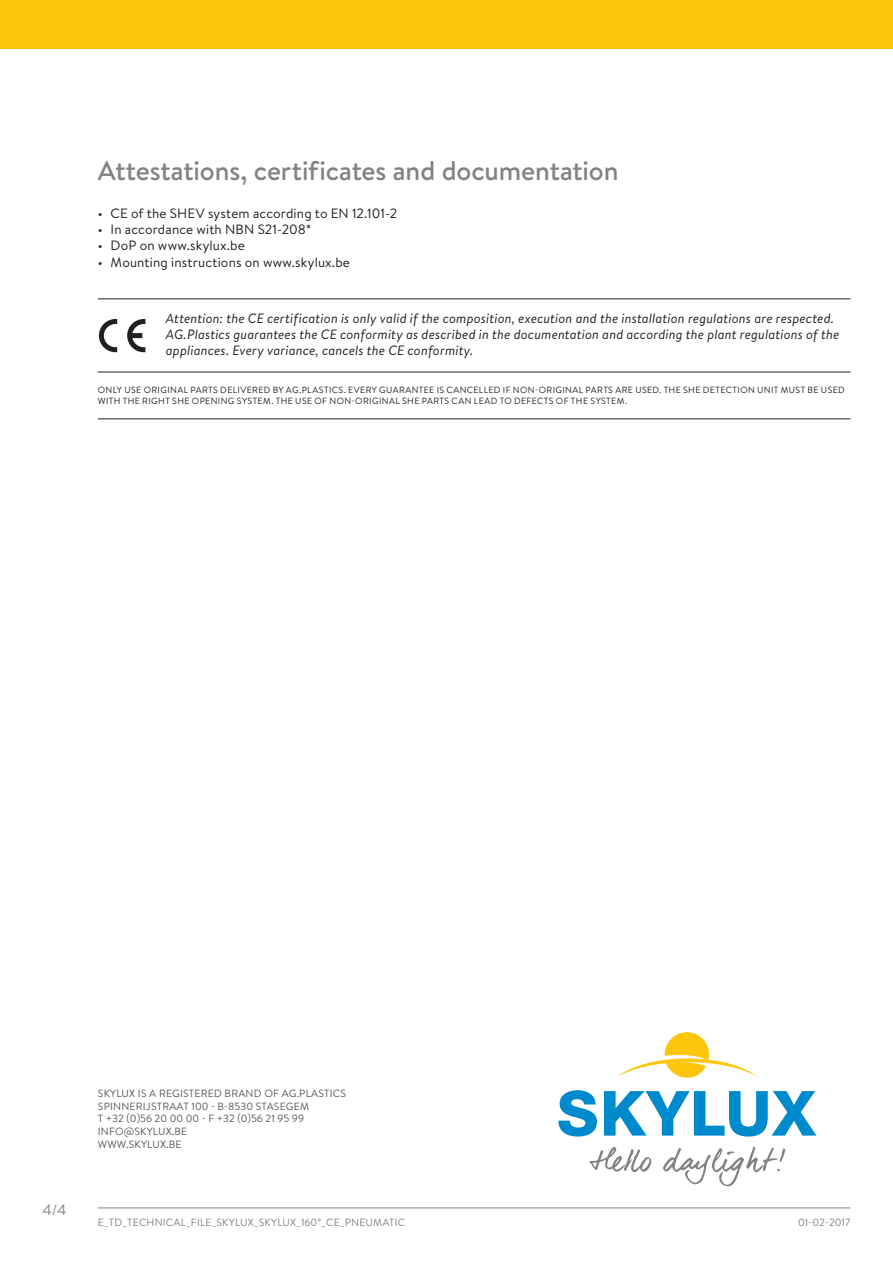
<style>
.page{position:relative;width:893px;height:1263px;background:#fff}
.page>*{position:absolute;margin:0;border:0;box-sizing:border-box;transform-origin:0 0}
.Titel_2{font:500 27px "Brandon Text";letter-spacing:-.005em;color:#808285}
.t1{font:15px "Brandon Text";color:#808285}
.tekst_cursief{font:italic 13.5px/16.2px "Brandon Text";letter-spacing:.01em;color:#231f20}
.tekst_insprong{font:13.5px "Brandon Text";letter-spacing:.01em;color:#231f20}
.t2{font:10.5px "Brandon Text";letter-spacing:.02em;color:#57585a}
.t3{font:10.5px "Brandon Text";letter-spacing:.02em;color:#808285}
.t4{font:10.5px "Brandon Text";color:#57585a}
.tekst_kleinkapitalen{font:9px/10.8px "Brandon Text";letter-spacing:.045em;color:#231f20}
</style>
<div class="page">
<hr style="left:98px;top:1207px;width:752px;height:1px;background:#808285">
<div style="left:0;top:0;width:893px;height:49px;background:#fec50d"></div>
<div style="left:511px;top:1008px;width:353px;height:201px;background:#fff"></div>
<svg style="left:558px;top:1090px;width:39px;height:46px"></svg>
<svg style="left:604px;top:1091px;width:212px;height:45px"></svg>
<svg style="left:617px;top:1032px;width:140px;height:46px"></svg>
<svg style="left:589px;top:1147px;width:62px;height:25px"></svg>
<svg style="left:663px;top:1146px;width:122px;height:41px"></svg>
<hr style="left:98px;top:419px;width:752px;height:1px;background:#231f20">
<hr style="left:98px;top:372px;width:752px;height:1px;background:#231f20">
<hr style="left:98px;top:299px;width:752px;height:1px;background:#231f20">
<svg style="left:99px;top:319px;width:18px;height:33px"></svg>
<svg style="left:127px;top:319px;width:18px;height:33px"></svg>
<p class="Titel_2" style="left:98px;top:153px;width:522px">Attestations, certificates and documentation</p>
<p class="tekst_insprong" style="left:98px;top:204px;width:301px">• CE of the SHEV system according to EN 12.101-2</p>
<p class="tekst_insprong" style="left:98px;top:220px;width:215px">• In accordance with NBN S21-208*</p>
<p class="tekst_insprong" style="left:98px;top:236px;width:149px">• DoP on www.skylux.be</p>
<p class="tekst_insprong" style="left:98px;top:253px;width:254px">• Mounting instructions on www.skylux.be</p>
<p class="tekst_cursief" style="left:166px;top:309px;width:675px">Attention: the CE certification is only valid if the composition, execution and the installation regulations are respected.<br>AG.Plastics guarantees the CE conformity as described in the documentation and according the plant regulations of the appliances. Every variance, cancels the CE conformity.</p>
<p class="tekst_kleinkapitalen" style="left:98px;top:384px;width:748px">ONLY USE ORIGINAL PARTS DELIVERED BY AG.PLASTICS. EVERY GUARANTEE IS CANCELLED IF NON-ORIGINAL PARTS ARE USED. THE SHE DETECTION UNIT MUST BE USED<br>WITH THE RIGHT SHE OPENING SYSTEM. THE USE OF NON-ORIGINAL SHE PARTS CAN LEAD TO DEFECTS OF THE SYSTEM.</p>
<p class="t1" style="left:43px;top:1199px;width:26px">4/4</p>
<p class="t2" style="left:98px;top:1086px;width:250px">SKYLUX IS A REGISTERED BRAND OF AG.PLASTICS</p>
<p class="t2" style="left:98px;top:1099px;width:213px">SPINNERIJSTRAAT 100 - B-8530 STASEGEM</p>
<p class="t4" style="left:98px;top:1111px;width:208px">T +32 (0)56 20 00 00 - F +32 (0)56 21 95 99</p>
<p class="t2" style="left:98px;top:1124px;width:91px">INFO@SKYLUX.BE</p>
<p class="t2" style="left:98px;top:1137px;width:85px">WWW.SKYLUX.BE</p>
<p class="t3" style="left:98px;top:1215px;width:309px">E_TD_TECHNICAL_FILE_SKYLUX_SKYLUX_160°_CE_PNEUMATIC</p>
<p class="t3" style="left:798px;top:1215px;width:54px">01-02-2017</p>
</div>
